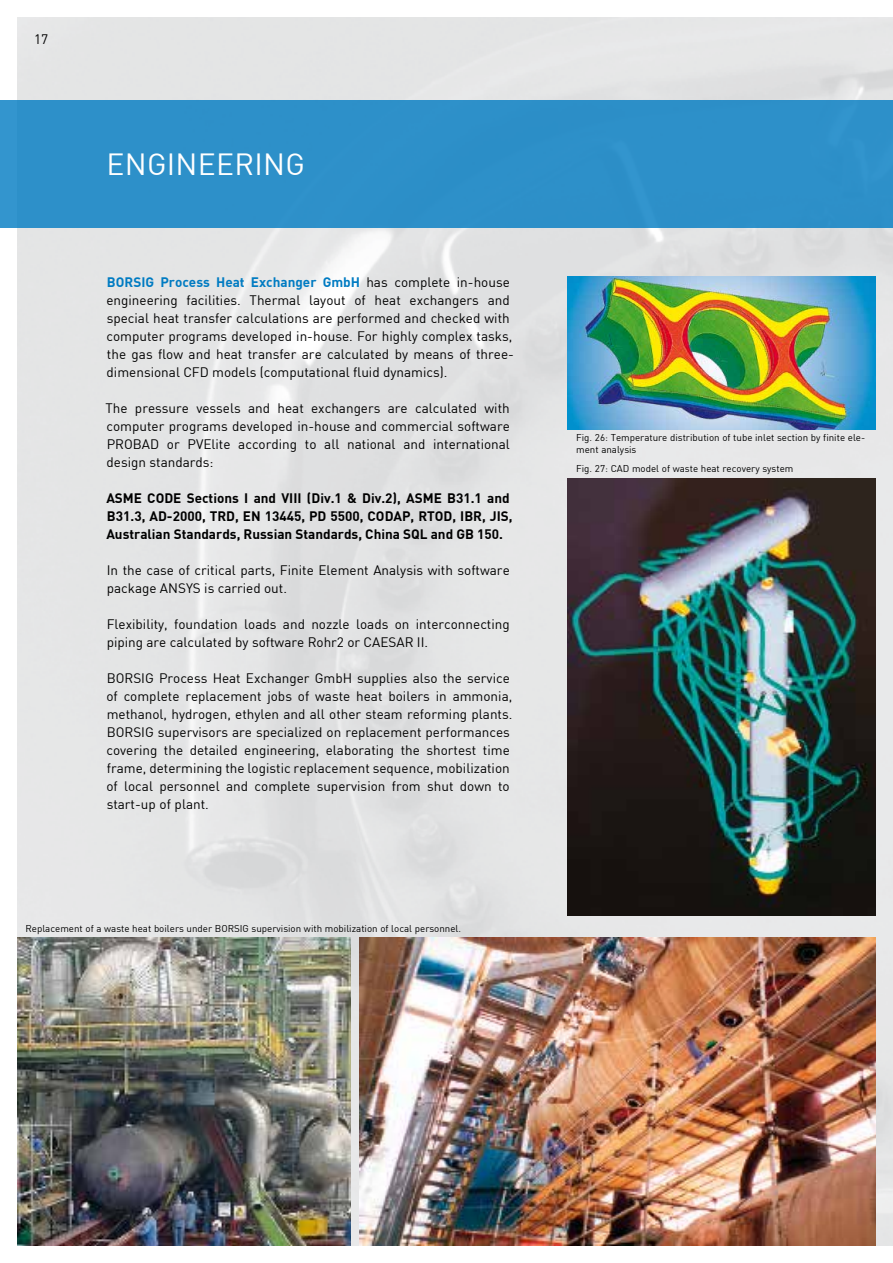
<style>
.page{position:relative;width:893px;height:1263px;background:#fff}
.page>*{position:absolute;margin:0;border:0;box-sizing:border-box;transform-origin:0 0}
.t1{font:30px "DIN Pro";letter-spacing:.01em;color:#fff}
.t2{font:13.5px/18px "DIN Pro";color:#000}
.t3{font:700 13.5px/18px "DIN Pro";color:#000}
.t4{font:9.75px/11.7px "DIN Pro";color:#000}
.s1{font-weight:700;color:#007bc2}
</style>
<div class="page">
<img style="left:17px;top:17px;width:876px;height:1229px">
<div style="left:0;top:100px;width:893px;height:127px;background:#2d90c9"></div>
<img style="left:359px;top:938px;width:517px;height:308px">
<img style="left:17px;top:938px;width:334px;height:308px">
<img style="left:568px;top:276px;width:308px;height:153px">
<img style="left:568px;top:478px;width:308px;height:437px">
<p class="t2" style="left:34px;top:30px;width:16px">17</p>
<h1 class="t1" style="left:106px;top:141px;width:200px">ENGINEERING</h1>
<p class="t2" style="left:106px;top:272px;width:409px"><span class="s1">BORSIG Process Heat Exchanger GmbH</span> has complete in-house engineering facilities. Thermal layout of heat exchangers and special heat transfer calculations are performed and checked with computer programs developed in-house. For highly complex tasks, the gas flow and heat transfer are calculated by means of three&shy;dimensional CFD models (computational fluid dynamics).</p>
<p class="t2" style="left:106px;top:398px;width:406px;text-align:justify">The pressure vessels and heat exchangers are calculated with computer programs developed in-house and commercial software PROBAD or PVElite according to all national and international design standards:</p>
<p class="t3" style="left:106px;top:488px;width:408px">ASME CODE Sections I and VIII (Div.1 &amp; Div.2), ASME B31.1 and<br>B31.3, AD-2000, TRD, EN 13445, PD 5500, CODAP, RTOD, IBR, JIS,<br>Australian Standards, Russian Standards, China SQL and GB 150.</p>
<p class="t2" style="left:107px;top:560px;width:405px">In the case of critical parts, Finite Element Analysis with software package ANSYS is carried out.</p>
<p class="t2" style="left:107px;top:614px;width:405px">Flexibility, foundation loads and nozzle loads on interconnecting piping are calculated by software Rohr2 or CAESAR II.</p>
<p class="t2" style="left:106px;top:668px;width:407px">BORSIG Process Heat Exchanger GmbH supplies also the service of complete replacement jobs of waste heat boilers in ammonia, methanol, hydrogen, ethylen and all other steam reforming plants.<br>BORSIG supervisors are specialized on replacement performances covering the detailed engineering, elaborating the shortest time frame, determining the logistic replacement sequence, mobilization of local personnel and complete supervision from shut down to start-up of plant.</p>
<p class="t4" style="left:26px;top:922px;width:437px">Replacement of a waste heat boilers under BORSIG supervision with mobilization of local personnel.</p>
<p class="t4" style="left:576px;top:431px;width:291px">Fig. 26: Temperature distribution of tube inlet section by finite ele&shy;ment analysis</p>
<p class="t4" style="left:576px;top:462px;width:219px">Fig. 27: CAD model of waste heat recovery system</p>
</div>
